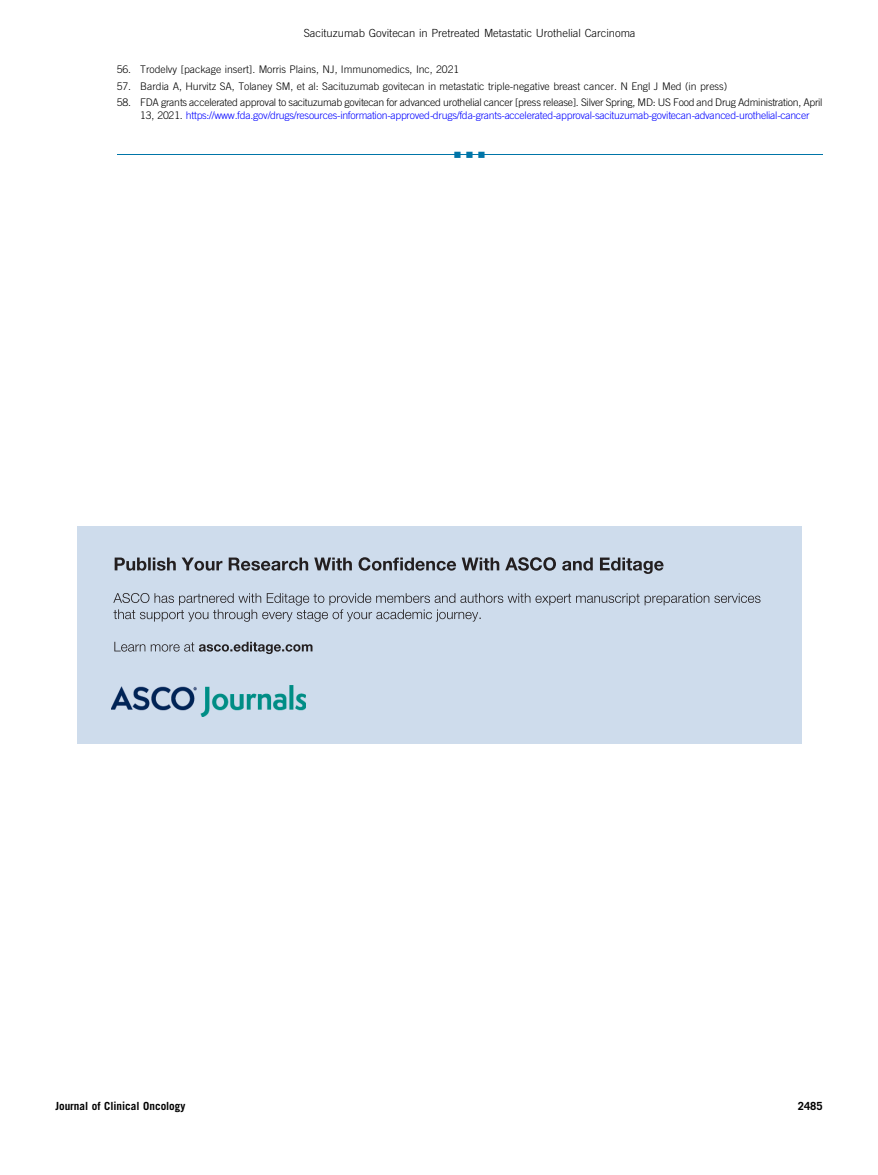
<style>
.page{position:relative;width:878px;height:1175px;background:#fff}
.page>*{position:absolute;margin:0;border:0;box-sizing:border-box;transform-origin:0 0}
.t1{font:12.3px "Adv PS Unv N Cp";color:#0075a8}
.t2{font:11.25px "Adv O Td 710 a 12 c";color:#000}
.t3{font:11.25px "Adv O Tb 03 e 4648.B";color:#000}
.t4{font:10.5px/12.6px "Adv O Td 710 a 12 c";letter-spacing:-.02em;color:#000}
.t5{font:10.5px "Adv O Td 710 a 12 c";color:#000}
.s1{color:#00f}
</style>
<div class="page">
<hr style="left:117px;top:154px;width:705px;height:1px;background:#0075a8">
<div style="left:77px;top:526px;width:724px;height:218px;background:#cedcec"></div>
<svg style="left:115px;top:557px;width:548px;height:17px"></svg>
<svg style="left:113px;top:593px;width:647px;height:29px"></svg>
<svg style="left:114px;top:642px;width:198px;height:12px"></svg>
<img style="left:111px;top:685px;width:194px;height:31px">
<p class="t2" style="left:304px;top:29px;width:333px">Sacituzumab Govitecan in Pretreated Metastatic Urothelial Carcinoma</p>
<p class="t5" style="left:117px;top:66px;width:344px">56. Trodelvy [package insert]. Morris Plains, NJ, Immunomedics, Inc, 2021</p>
<p class="t5" style="left:117px;top:82px;width:611px">57. Bardia A, Hurvitz SA, Tolaney SM, et al: Sacituzumab govitecan in metastatic triple-negative breast cancer. N Engl J Med (in press)</p>
<p class="t4" style="left:140px;top:97px;width:683px;text-indent:-24px">58. FDA grants accelerated approval to sacituzumab govitecan for advanced urothelial cancer [press release]. Silver Spring, MD: US Food and Drug Administration, April<br>13, 2021. <span class="s1">https://www.fda.gov/drugs/resources-information-approved-drugs/fda-grants-accelerated-approval-sacituzumab-govitecan-advanced-urothelial-cancer</span></p>
<p class="t1" style="left:454px;top:149px;width:32px">nnn</p>
<p class="t3" style="left:55px;top:1101px;width:131px">Journal of Clinical Oncology</p>
<p class="t3" style="left:797px;top:1101px;width:26px">2485</p>
</div>
